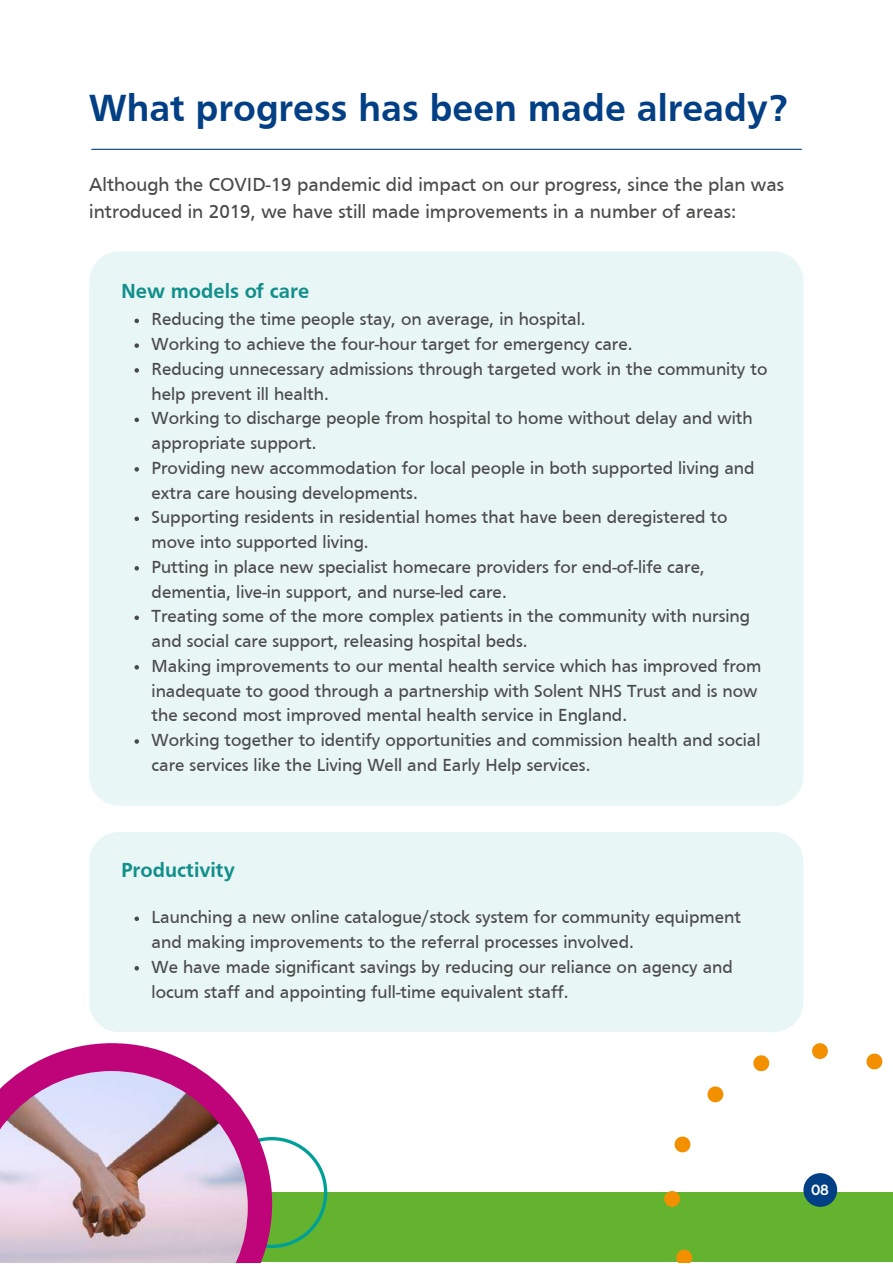
<style>
.page{position:relative;width:893px;height:1264px;background:#fff}
.page>*{position:absolute;margin:0;border:0;box-sizing:border-box;transform-origin:0 0}
.t1{font:700 39px "Frutiger";color:#023f84}
.t2{font:700 21px "Frutiger";color:#128f8b}
.t3{font:19.5px/27px "Frutiger";color:#4a4a49}
.t4{font:18px/24.8px "Frutiger";color:#4a4a49}
.t5{font:700 15px "HK Grotesk";color:#fff}
</style>
<div class="page">
<div style="left:0;top:1192px;width:892px;height:70px;background:#63b32e"></div>
<hr style="left:92px;top:149px;width:709px;height:1px;background:#023f84">
<div style="left:89px;top:251px;width:714px;height:554px;background:#e9f6f6;border-radius:30px"></div>
<svg style="left:134px;top:319px;width:5px;height:4px"></svg>
<svg style="left:134px;top:343px;width:5px;height:5px"></svg>
<svg style="left:134px;top:368px;width:5px;height:4px"></svg>
<svg style="left:134px;top:417px;width:5px;height:5px"></svg>
<svg style="left:134px;top:467px;width:5px;height:4px"></svg>
<svg style="left:134px;top:516px;width:5px;height:5px"></svg>
<svg style="left:134px;top:566px;width:5px;height:4px"></svg>
<svg style="left:134px;top:615px;width:5px;height:5px"></svg>
<svg style="left:134px;top:665px;width:5px;height:4px"></svg>
<svg style="left:134px;top:739px;width:5px;height:4px"></svg>
<div style="left:89px;top:832px;width:714px;height:200px;background:#e9f6f6;border-radius:30px"></div>
<svg style="left:134px;top:916px;width:5px;height:5px"></svg>
<svg style="left:134px;top:966px;width:5px;height:4px"></svg>
<svg style="left:272px;top:1137px;width:55px;height:110px"></svg>
<svg style="left:23px;top:1043px;width:249px;height:219px"></svg>
<img style="left:0;top:1070px;width:248px;height:192px">
<svg style="left:664px;top:1043px;width:219px;height:219px"></svg>
<h1 class="t1" style="left:89px;top:93px;width:699px">What progress has been made already?</h1>
<p class="t3" style="left:89px;top:173px;width:696px">Although the COVID-19 pandemic did impact on our progress, since the plan was introduced in 2019, we have still made improvements in a number of areas:</p>
<p class="t2" style="left:121px;top:283px;width:190px">New models of care</p>
<p class="t4" style="left:152px;top:308px;width:617px">Reducing the time people stay, on average, in hospital.<br>Working to achieve the four-hour target for emergency care.<br>Reducing unnecessary admissions through targeted work in the community to help prevent ill health.<br>Working to discharge people from hospital to home without delay and with appropriate support.<br>Providing new accommodation for local people in both supported living and extra care housing developments.<br>Supporting residents in residential homes that have been deregistered to move into supported living.<br>Putting in place new specialist homecare providers for end-of-life care, dementia, live-in support, and nurse-led care.<br>Treating some of the more complex patients in the community with nursing and social care support, releasing hospital beds.<br>Making improvements to our mental health service which has improved from inadequate to good through a partnership with Solent NHS Trust and is now the second most improved mental health service in England.<br>Working together to identify opportunities and commission health and social care services like the Living Well and Early Help services.</p>
<p class="t2" style="left:121px;top:862px;width:115px">Productivity</p>
<p class="t4" style="left:152px;top:906px;width:591px">Launching a new online catalogue/stock system for community equipment and making improvements to the referral processes involved.<br>We have made significant savings by reducing our reliance on agency and locum staff and appointing full-time equivalent staff.</p>
<p class="t5" style="left:811px;top:1181px;width:19px">08</p>
</div>
